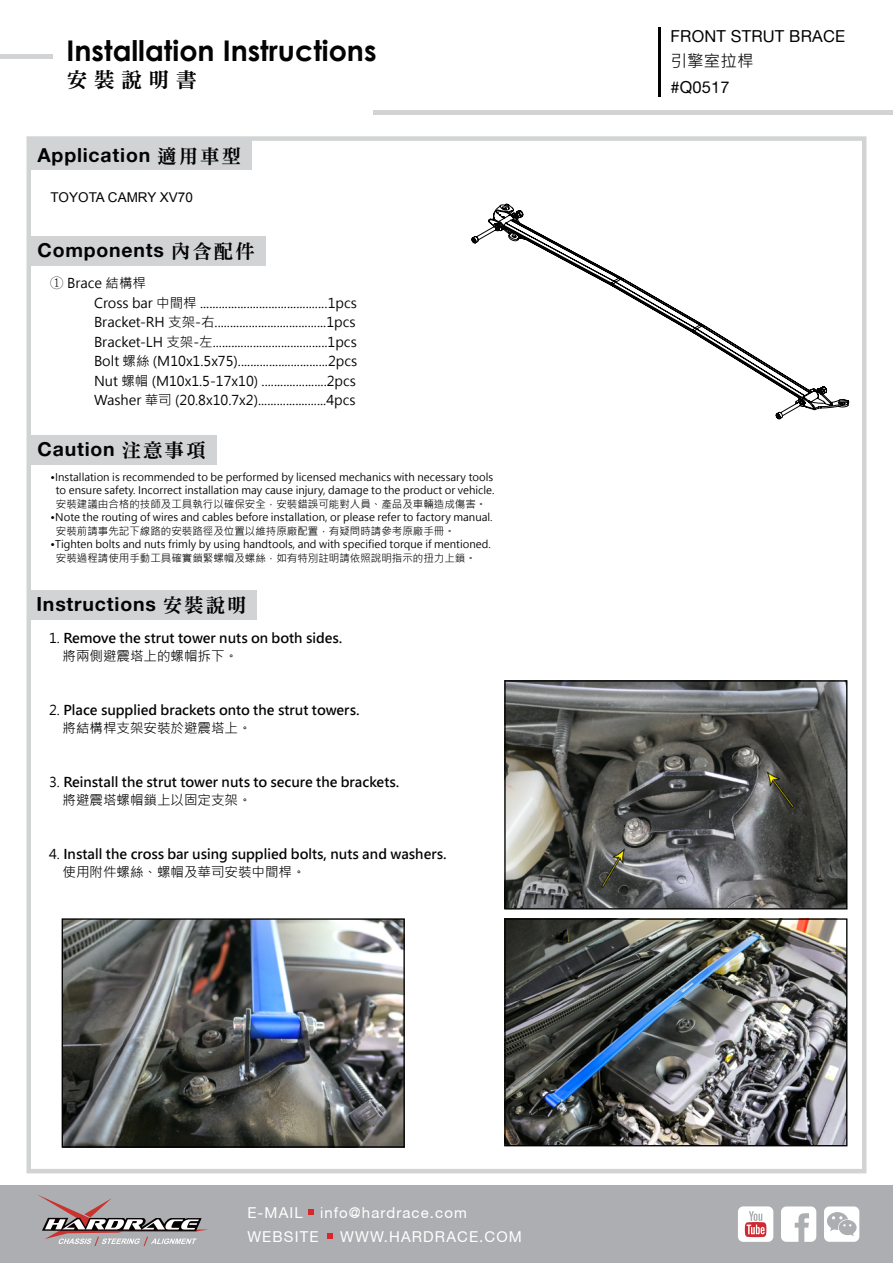
<style>
.page{position:relative;width:893px;height:1263px;background:#fff}
.page>*{position:absolute;margin:0;border:0;box-sizing:border-box;transform-origin:0 0}
.t1{font:700 28.5px "Century Gothic";color:#030303}
.t2{font:21px "DFN Ming W9 WIN BF";letter-spacing:.3em;color:#030303}
.t3{font:19.5px "Alte Haas Grotesk Bold";letter-spacing:.04em;color:#030303}
.t4{font:16.5px "Alte Haas Grotesk";letter-spacing:.01em;color:#030303}
.t5{font:16.5px "Microsoft Jheng Hei";letter-spacing:.01em;color:#030303}
.t6{font:15px/24px "Helvetica Neue CE";letter-spacing:.075em;color:#fff}
.t7{font:13.5px/19.5px "Microsoft Jheng Hei";color:#030303}
.t8{font:700 13.5px/18px "Microsoft Jheng Hei";color:#030303}
.t9{font:13.5px "Arial";color:#030303}
.t10{font:10.5px/13.5px "Microsoft Jheng Hei";color:#030303}
.s1{font-family:"DFN Ming W9 WIN BF"}
.s2{font-family:"Adobe Ming Std";font-weight:300}
.s3{font-weight:400}
</style>
<div class="page">
<img style="left:506px;top:682px;width:339px;height:225px">
<img style="left:506px;top:920px;width:339px;height:224px">
<img style="left:64px;top:920px;width:339px;height:226px">
<div style="left:30px;top:435px;width:186px;height:29px;background:#d1d3d4"></div>
<div style="left:30px;top:236px;width:236px;height:29px;background:#d1d3d4"></div>
<div style="left:0;top:54px;width:52px;height:5px;background:#d1d3d4"></div>
<hr style="left:658px;top:27px;width:2px;height:69px;background:#030303">
<div style="left:26px;top:136px;width:840px;height:1037px;border:4px solid #d1d3d4"></div>
<div style="left:0;top:1185px;width:893px;height:78px;background:#acaeb1"></div>
<svg style="left:781px;top:1206px;width:35px;height:36px"></svg>
<svg style="left:824px;top:1206px;width:35px;height:36px"></svg>
<svg style="left:738px;top:1206px;width:35px;height:36px"></svg>
<svg style="left:308px;top:1209px;width:6px;height:6px"></svg>
<svg style="left:327px;top:1233px;width:6px;height:6px"></svg>
<div style="left:31px;top:140px;width:221px;height:30px;background:#d1d3d4"></div>
<svg style="left:38px;top:1195px;width:170px;height:51px"></svg>
<div style="left:374px;top:110px;width:519px;height:5px;background:#d1d3d4"></div>
<div style="left:29px;top:590px;width:228px;height:30px;background:#d1d3d4"></div>
<div style="left:504px;top:680px;width:343px;height:229px;border:1px solid #030303"></div>
<div style="left:504px;top:918px;width:343px;height:228px;border:1px solid #030303"></div>
<div style="left:62px;top:918px;width:343px;height:230px;border:1px solid #030303"></div>
<svg style="left:471px;top:203px;width:378px;height:216px"></svg>
<h1 class="t1" style="left:66px;top:29px;width:312px">Installation Instructions</h1>
<h2 class="t2" style="left:66px;top:70px;width:132px">安裝說明書</h2>
<h3 class="t3" style="left:38px;top:143px;width:205px">Application <span class="s1">適用車型</span></h3>
<p class="t9" style="left:51px;top:188px;width:144px">TOYOTA CAMRY XV70</p>
<h3 class="t3" style="left:38px;top:238px;width:219px">Components <span class="s1">內含配件</span></h3>
<p class="t7" style="left:94px;top:273px;width:265px;text-indent:-44px"><span class="s2">①</span> Brace 結構桿<br>Cross bar 中間桿 .........................................1pcs Bracket-RH 支架-右....................................1pcs Bracket-LH 支架-左.....................................1pcs Bolt 螺絲 (M10x1.5x75).............................2pcs Nut 螺帽 (M10x1.5-17x10) .....................2pcs Washer 華司 (20.8x10.7x2)......................4pcs</p>
<h3 class="t3" style="left:38px;top:437px;width:170px">Caution <span class="s1">注意事項</span></h3>
<p class="t10" style="left:51px;top:470px;width:445px;text-align:center">•Installation is recommended to be performed by licensed mechanics with necessary tools to ensure safety. Incorrect installation may cause injury, damage to the product or vehicle.安裝建議由合格的技師及工具執行以確保安全，安裝錯誤可能對人員、產品及車輛造成傷害。</p>
<p class="t10" style="left:56px;top:511px;width:438px;text-indent:-5px">•Note the routing of wires and cables before installation, or please refer to factory manual.安裝前請事先記下線路的安裝路徑及位置以維持原廠配置，有疑問時請參考原廠手冊。</p>
<p class="t10" style="left:56px;top:538px;width:436px;text-indent:-5px">•Tighten bolts and nuts frimly by using handtools, and with specified torque if mentioned.安裝過程請使用手動工具確實鎖緊螺帽及螺絲，如有特別註明請依照說明指示的扭力上鎖。</p>
<h3 class="t3" style="left:36px;top:592px;width:212px">Instructions <span class="s1">安裝說明</span></h3>
<p class="t8" style="left:63px;top:629px;width:281px;text-indent:-14px"><span class="s3">1.</span> Remove the strut tower nuts on both sides.<span class="s3">將兩側避震塔上的螺帽拆下。</span></p>
<p class="t8" style="left:63px;top:701px;width:298px;text-indent:-14px"><span class="s3">2.</span> Place supplied brackets onto the strut towers.<span class="s3">將結構桿支架安裝於避震塔上。</span></p>
<p class="t8" style="left:63px;top:773px;width:338px;text-indent:-14px"><span class="s3">3.</span> Reinstall the strut tower nuts to secure the brackets.<span class="s3">將避震塔螺帽鎖上以固定支架。</span></p>
<p class="t8" style="left:63px;top:845px;width:386px;text-indent:-14px"><span class="s3">4.</span> Install the cross bar using supplied bolts, nuts and washers.<span class="s3">使用附件螺絲、螺帽及華司安裝中間桿。</span></p>
<h3 class="t6" style="left:247px;top:1200px;width:221px">E-MAIL info@hardrace.com<br>WEBSITE</h3>
<h3 class="t6" style="left:340px;top:1224px;width:183px">WWW.HARDRACE.COM</h3>
<h3 class="t4" style="left:671px;top:26px;width:176px">FRONT STRUT BRACE</h3>
<h3 class="t5" style="left:671px;top:51px;width:85px">引擎室拉桿</h3>
<h3 class="t4" style="left:671px;top:77px;width:61px">#Q0517</h3>
</div>
